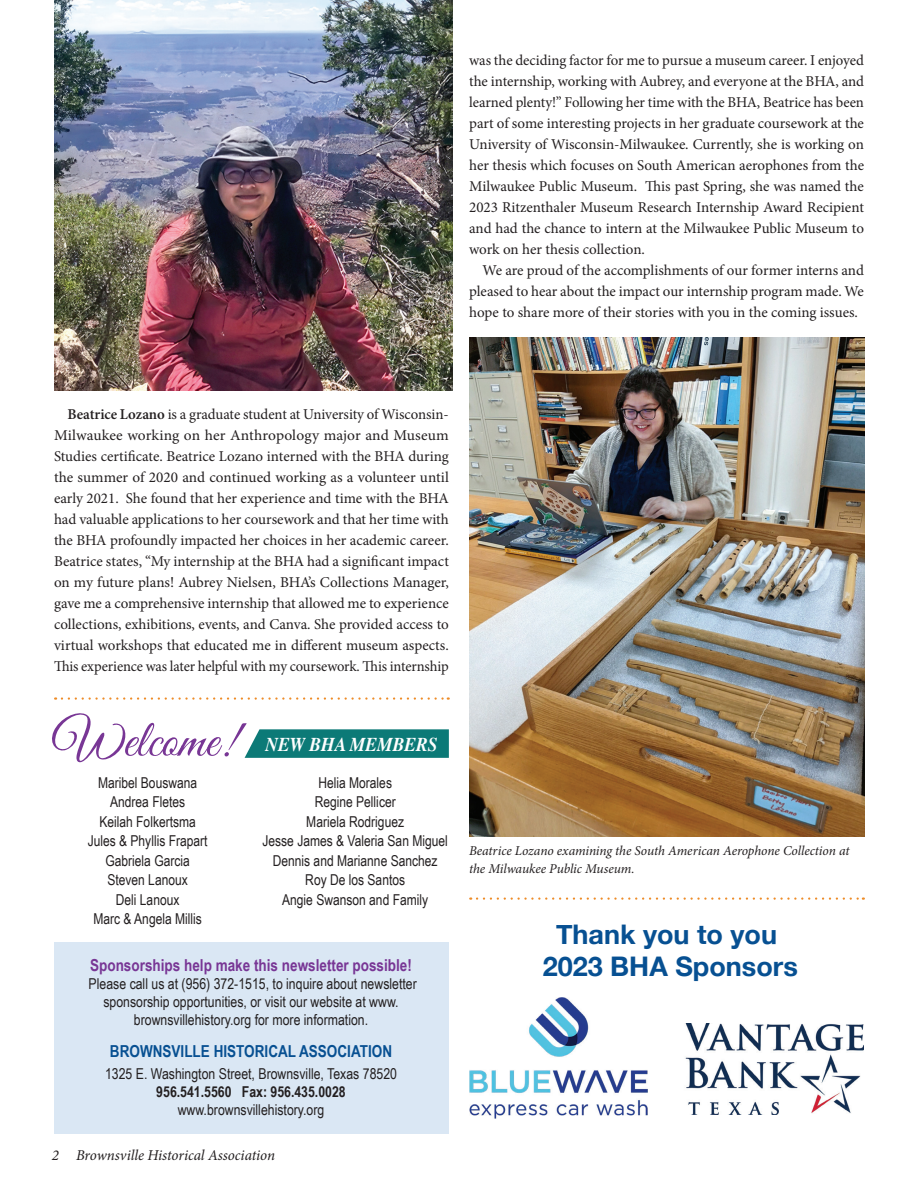
<style>
.page{position:relative;width:918px;height:1188px;background:#fff}
.page>*{position:absolute;margin:0;border:0;box-sizing:border-box;transform-origin:0 0}
.t1{font:52.5px "Great Vibes";color:#783695}
.t2{font:700 27px/31.5px "Helvetica Neue";color:#075092;text-align:center}
.t3{font:italic 700 19.5px "Times";color:#fff;scale:.9 1}
.t4{font:700 16.5px "Arial Narrow";color:#783695}
.t5{font:700 16.5px "Arial Narrow";color:#075092}
.t6{font:15px/21px "Minion Pro";letter-spacing:-.005em;color:#231f20;text-align:justify}
.t7{font:15px/19.5px "Arial Narrow";color:#231f20;text-align:center}
.t8{font:italic 15px "Minion Pro";letter-spacing:-.005em;color:#231f20}
.t9{font:700 15px "Arial Narrow";color:#231f20}
.t10{font:italic 13.5px/18px "Minion Pro";letter-spacing:-.005em;color:#231f20}
.s1{font-weight:600}
</style>
<div class="page">
<div style="left:55px;top:943px;width:394px;height:191px;background:#dae7f4"></div>
<svg style="left:477px;top:897px;width:387px;height:3px"></svg>
<svg style="left:62px;top:697px;width:387px;height:3px"></svg>
<svg style="left:245px;top:729px;width:204px;height:29px;background:#18807d"></svg>
<img style="left:54px;top:0;width:398px;height:391px">
<img style="left:469px;top:338px;width:395px;height:499px">
<img style="left:469px;top:997px;width:179px;height:121px">
<img style="left:685px;top:1023px;width:179px;height:92px">
<p class="t6" style="left:469px;top:50px;width:396px">was the deciding factor for me to pursue a museum career. I enjoyed the internship, working with Aubrey, and everyone at the BHA, and learned plenty!” Following her time with the BHA, Beatrice has been part of some interesting projects in her graduate coursework at the University of Wisconsin-Milwaukee. Currently, she is working on her thesis which focuses on South American aerophones from the Milwaukee Public Museum. This past Spring, she was named the 2023 Ritzenthaler Museum Research Internship Award Recipient and had the chance to intern at the Milwaukee Public Museum to work on her thesis collection.</p>
<p class="t6" style="left:469px;top:260px;width:396px;text-indent:14px">We are proud of the accomplishments of our former interns and pleased to hear about the impact our internship program made. We hope to share more of their stories with you in the coming issues.</p>
<p class="t6" style="left:54px;top:403px;width:396px;text-indent:14px"><span class="s1">Beatrice Lozano</span> is a graduate student at University of Wisconsin-Milwaukee working on her Anthropology major and Museum Studies certificate. Beatrice Lozano interned with the BHA during the summer of 2020 and continued working as a volunteer until early 2021. She found that her experience and time with the BHA had valuable applications to her coursework and that her time with the BHA profoundly impacted her choices in her academic career.<br>Beatrice states, “My internship at the BHA had a significant impact on my future plans! Aubrey Nielsen, BHA’s Collections Manager, gave me a comprehensive internship that allowed me to experience collections, exhibitions, events, and Canva. She provided access to virtual workshops that educated me in different museum aspects.<br>This experience was later helpful with my coursework. This internship</p>
<h1 class="t1" style="left:53px;top:711px;width:185px">Welcome!</h1>
<h3 class="t3" style="left:265px;top:726px;width:193px">NEW BHA MEMBERS</h3>
<p class="t7" style="left:88px;top:772px;width:121px">Maribel Bouswana<br>Andrea Fletes<br>Keilah Folkertsma<br>Jules &amp; Phyllis Frapart<br>Gabriela Garcia<br>Steven Lanoux<br>Deli Lanoux<br>Marc &amp; Angela Millis</p>
<p class="t7" style="left:263px;top:772px;width:187px">Helia Morales<br>Regine Pellicer<br>Mariela Rodriguez<br>Jesse James &amp; Valeria San Miguel<br>Dennis and Marianne Sanchez<br>Roy De los Santos<br>Angie Swanson and Family</p>
<p class="t4" style="left:90px;top:953px;width:323px">Sponsorships help make this newsletter possible!</p>
<p class="t7" style="left:89px;top:974px;width:330px;line-height:18px">Please call us at (956) 372-1515, to inquire about newsletter sponsorship opportunities, or visit our website at www. brownsvillehistory.org for more information.</p>
<p class="t5" style="left:110px;top:1039px;width:284px">BROWNSVILLE HISTORICAL ASSOCIATION</p>
<p class="t7" style="left:105px;top:1063px;width:293px">1325 E. Washington Street, Brownsville, Texas 78520</p>
<p class="t9" style="left:156px;top:1080px;width:191px">956.541.5560 Fax: 956.435.0028</p>
<p class="t7" style="left:178px;top:1099px;width:148px">www.brownsvillehistory.org</p>
<p class="t8" style="left:52px;top:1145px;width:225px">2 Brownsville Historical Association</p>
<p class="t10" style="left:469px;top:841px;width:382px">Beatrice Lozano examining the South American Aerophone Collection at the Milwaukee Public Museum.</p>
<h2 class="t2" style="left:543px;top:920px;width:257px">Thank you to you<br>2023 BHA Sponsors</h2>
</div>
